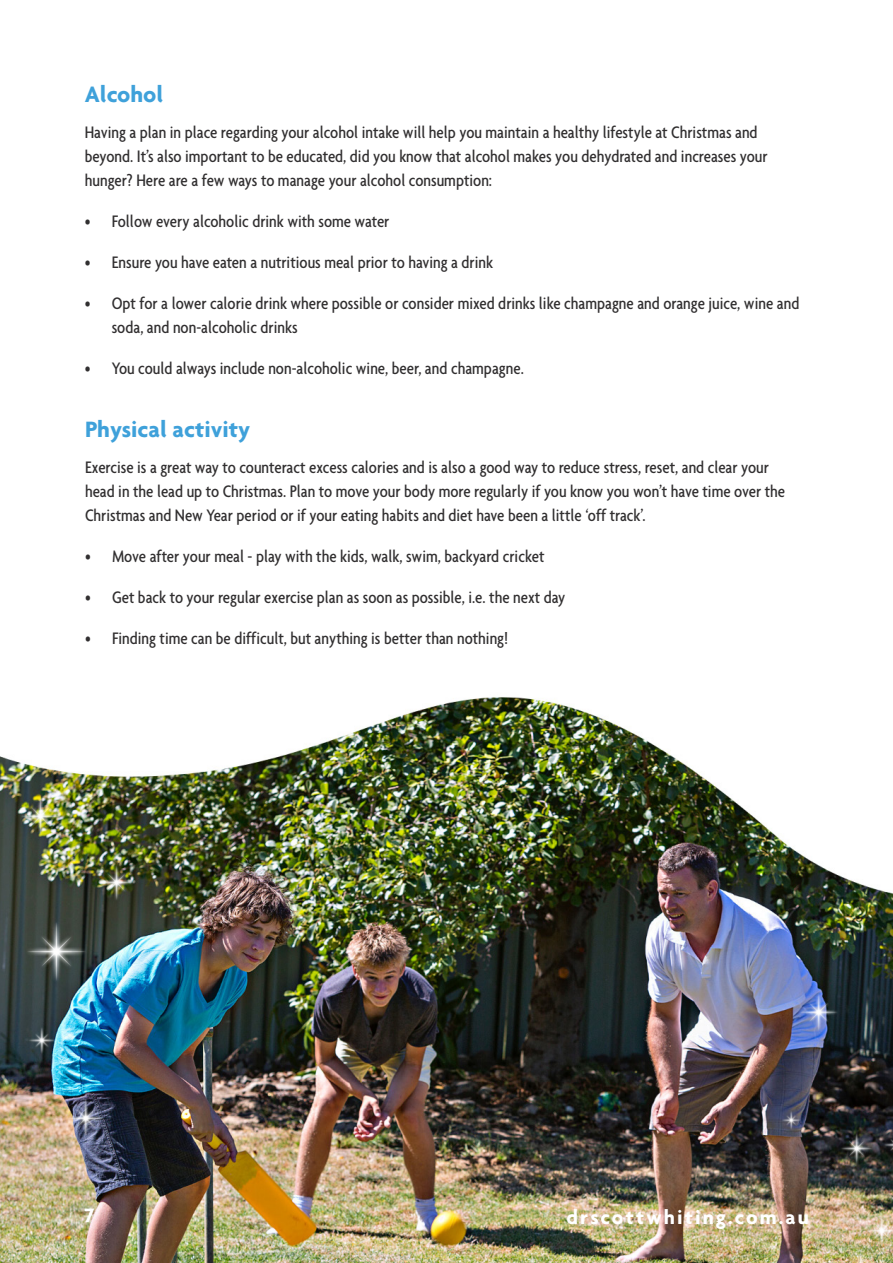
<style>
.page{position:relative;width:893px;height:1263px;background:#fff}
.page>*{position:absolute;margin:0;border:0;box-sizing:border-box;transform-origin:0 0}
.t1{font:700 24px "Agenda";color:#3fa1da}
.t2{font:700 21px "Agenda";letter-spacing:.1em;color:#fff}
.Body{font:500 condensed 18px/24px "Agenda";color:#312f30}
</style>
<div class="page">
<img style="left:193px;top:697px;width:564px;height:566px">
<img style="left:0;top:756px;width:193px;height:507px">
<img style="left:757px;top:819px;width:136px;height:444px">
<p class="t1" style="left:85px;top:80px;width:80px">Alcohol</p>
<p class="Body" style="left:85px;top:120px;width:684px">Having a plan in place regarding your alcohol intake will help you maintain a healthy lifestyle at Christmas and beyond. It’s also important to be educated, did you know that alcohol makes you dehydrated and increases your hunger? Here are a few ways to manage your alcohol consumption:</p>
<p class="Body" style="left:85px;top:209px;width:306px">• Follow every alcoholic drink with some water</p>
<p class="Body" style="left:85px;top:250px;width:410px">• Ensure you have eaten a nutritious meal prior to having a drink</p>
<p class="Body" style="left:112px;top:291px;width:689px;text-indent:-27px">• Opt for a lower calorie drink where possible or consider mixed drinks like champagne and orange juice, wine and soda, and non-alcoholic drinks</p>
<p class="Body" style="left:85px;top:356px;width:441px">• You could always include non-alcoholic wine, beer, and champagne.</p>
<p class="t1" style="left:85px;top:415px;width:167px">Physical activity</p>
<p class="Body" style="left:85px;top:455px;width:702px">Exercise is a great way to counteract excess calories and is also a good way to reduce stress, reset, and clear your head in the lead up to Christmas. Plan to move your body more regularly if you know you won’t have time over the<br>Christmas and New Year period or if your eating habits and diet have been a little ‘off track’.</p>
<p class="Body" style="left:85px;top:544px;width:461px">• Move after your meal - play with the kids, walk, swim, backyard cricket</p>
<p class="Body" style="left:85px;top:585px;width:482px">• Get back to your regular exercise plan as soon as possible, i.e. the next day</p>
<p class="Body" style="left:85px;top:626px;width:425px">• Finding time can be difficult, but anything is better than nothing!</p>
<p class="t2" style="left:84px;top:1203px;width:12px">7</p>
<p class="t2" style="left:567px;top:1204px;width:244px">drscottwhiting.com.au</p>
</div>
